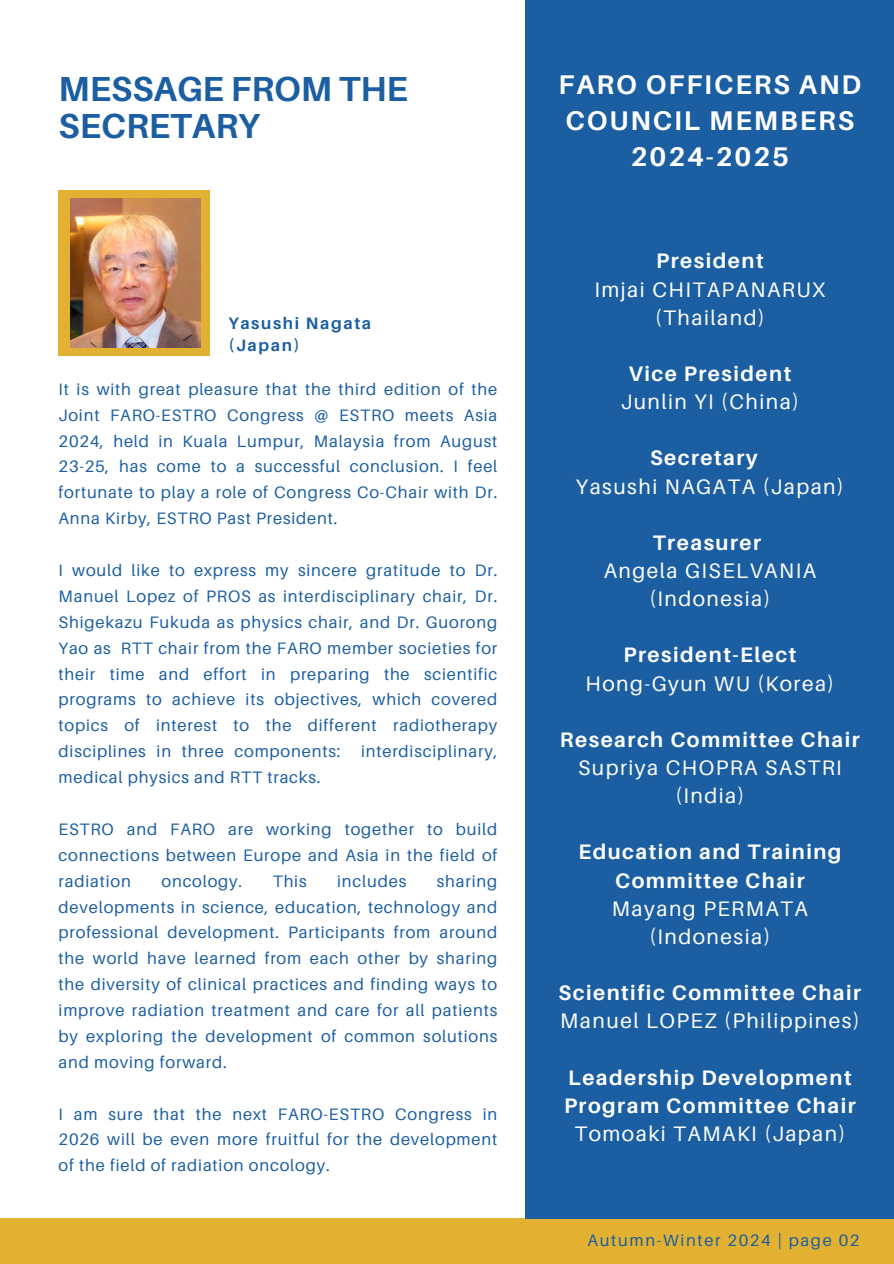
<style>
.page{position:relative;width:894px;height:1264px;background:#fff}
.page>*{position:absolute;margin:0;border:0;box-sizing:border-box;transform-origin:0 0}
.t1{font:700 34.8px/37.2px "Aileron";color:#1b5ea1}
.t2{font:700 27px/36px "Aileron";letter-spacing:.07em;color:#fff;text-align:center}
.t3{font:21px/28.2px "Aileron";letter-spacing:.07em;color:#fff;text-align:center}
.t4{font:700 21px/28px "Aileron";letter-spacing:.07em;color:#fff;text-align:center}
.t5{font:16.5px/25.8px "Aileron";letter-spacing:.05em;color:#1b5ea1;text-align:justify}
.t6{font:16.5px "Aileron";letter-spacing:.1em;color:#1b5ea1}
.t7{font:700 16.5px/22.5px "Aileron";letter-spacing:.1em;color:#1b5ea1}
.s1{font-weight:700}
.s2{font-weight:400}
</style>
<div class="page">
<div style="left:0;top:1218px;width:893px;height:45px;background:#e2b131"></div>
<div style="left:525px;top:0;width:368px;height:1218px;background:#1b5ea1"></div>
<div style="left:59px;top:190px;width:151px;height:166px;background:#e2b131"></div>
<img style="left:70px;top:198px;width:130px;height:150px">
<h2 class="t1" style="left:59px;top:69px;width:351px">MESSAGE FROM THE<br>SECRETARY</h2>
<p class="t7" style="left:228px;top:311px;width:144px">Yasushi Nagata (Japan)</p>
<h1 class="t5" style="left:59px;top:376px;width:440px">It is with great pleasure that the third edition of the Joint FARO-ESTRO Congress @ ESTRO meets Asia 2024, held in Kuala Lumpur, Malaysia from August 23-25, has come to a successful conclusion. I feel fortunate to play a role of Congress Co-Chair with Dr.<br>Anna Kirby, ESTRO Past President.</h1>
<h3 class="t5" style="left:59px;top:557px;width:440px">I would like to express my sincere gratitude to Dr.<br>Manuel Lopez of PROS as interdisciplinary chair, Dr.<br>Shigekazu Fukuda as physics chair, and Dr. Guorong Yao as RTT chair from the FARO member societies for their time and effort in preparing the scientific programs to achieve its objectives, which covered topics of interest to the different radiotherapy disciplines in three components: interdisciplinary, medical physics and RTT tracks.</h3>
<h3 class="t5" style="left:59px;top:815px;width:440px">ESTRO and FARO are working together to build connections between Europe and Asia in the field of radiation</h3>
<h3 class="t5" style="left:59px;top:867px;width:440px;text-indent:378px">sharing developments in science, education, technology and professional development. Participants from around the world have learned from each other by sharing the diversity of clinical practices and finding ways to improve radiation treatment and care for all patients by exploring the development of common solutions and moving forward.</h3>
<h3 class="t5" style="left:59px;top:1100px;width:440px">I am sure that the next FARO-ESTRO Congress in 2026 will be even more fruitful for the development of the field of radiation oncology.</h3>
<h3 class="t5" style="left:161px;top:867px;width:82px">oncology.</h3>
<h3 class="t5" style="left:272px;top:867px;width:35px">This</h3>
<h3 class="t5" style="left:337px;top:867px;width:71px">includes</h3>
<h3 class="t2" style="left:558px;top:66px;width:304px">FARO OFFICERS AND<br>COUNCIL MEMBERS<br>2024-2025</h3>
<h3 class="t3" style="left:594px;top:246px;width:232px"><span class="s1">President<br></span>Imjai CHITAPANARUX (Thailand)</h3>
<h4 class="t3" style="left:620px;top:359px;width:180px"><span class="s1">Vice President<br></span>Junlin YI (China)</h4>
<p class="t3" style="left:576px;top:443px;width:269px"><span class="s1">Secretary<br></span>Yasushi NAGATA (Japan)</p>
<p class="t3" style="left:603px;top:528px;width:214px"><span class="s1">Treasurer<br></span>Angela GISELVANIA (Indonesia)</p>
<p class="t3" style="left:585px;top:640px;width:250px"><span class="s1">President-Elect<br></span>Hong-Gyun WU (Korea)</p>
<p class="t3" style="left:560px;top:725px;width:301px"><span class="s1">Research Committee Chair<br></span>Supriya CHOPRA SASTRI (India)</p>
<p class="t4" style="left:578px;top:837px;width:264px">Education and Training<br>Committee Chair<br><span class="s2">Mayang PERMATA (Indonesia)</span></p>
<p class="t4" style="left:558px;top:978px;width:304px;text-align:left">Scientific Committee Chair<br><span class="s2">Manuel LOPEZ (Philippines)</span></p>
<p class="t4" style="left:564px;top:1062px;width:293px">Leadership Development<br>Program Committee Chair<br><span class="s2">Tomoaki TAMAKI (Japan)</span></p>
<h3 class="t6" style="left:587px;top:1229px;width:273px">Autumn-Winter 2024 | page 02</h3>
</div>
